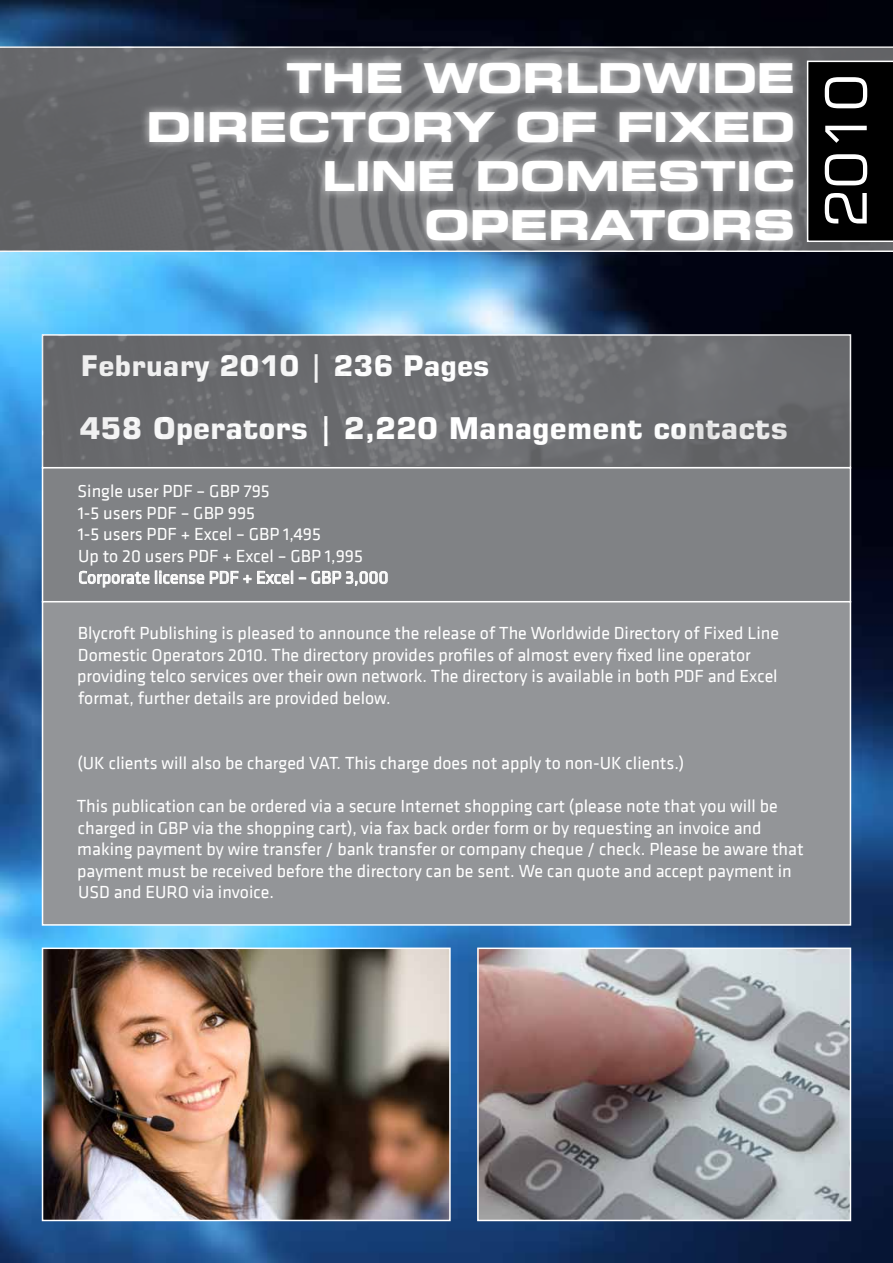
<style>
.page{position:relative;width:893px;height:1263px;background:#fff}
.page>*{position:absolute;margin:0;border:0;box-sizing:border-box;transform-origin:0 0}
.t1{font:57px "Square 721 BT";color:#fff}
.t2{font:700 expanded 41.1px/49.3px "Square 721 BT";color:#fff;text-align:right}
.t3{font:700 30px "Square 721 BT";color:#fff}
.t4{font:700 28.5px "Square 721 BT";color:#fff}
.t5{font:18px/21.6px "Sec Sys";color:#fff}
</style>
<div class="page">
<img style="left:0;top:0;width:893px;height:1263px">
<svg style="left:42px;top:334px;width:809px;height:133px;background:#a5a8ac"></svg>
<div style="left:42px;top:467px;width:809px;height:135px;background:#808285;border:2px solid #fff"></div>
<div style="left:42px;top:601px;width:809px;height:325px;background:#939598;border:2px solid #fff"></div>
<svg style="left:79px;top:570px;width:214px;height:18px"></svg>
<svg style="left:299px;top:570px;width:89px;height:16px"></svg>
<img style="left:480px;top:950px;width:368px;height:268px">
<div style="left:477px;top:947px;width:374px;height:274px;border:2px solid #fff"></div>
<img style="left:45px;top:950px;width:403px;height:268px">
<div style="left:42px;top:947px;width:409px;height:274px;border:2px solid #fff"></div>
<img style="left:0;top:47px;width:893px;height:204px">
<div style="left:140px;top:52px;width:662px;height:198px;background:#fff;opacity:.75"></div>
<div style="left:807px;top:61px;width:86px;height:181px;background:#000"></div>
<img style="left:43px;top:336px;width:807px;height:129px">
<h2 class="t2" style="left:146px;top:53px;width:650px">THE WORLDWIDE<br>DIRECTORY OF FIXED<br>LINE DOMESTIC<br>OPERATORS</h2>
<h1 class="t1" style="left:810px;top:228px;width:156px;rotate:-90deg">2010</h1>
<h3 class="t4" style="left:81px;top:349px;width:410px">February 2010 | 236 Pages</h3>
<h3 class="t3" style="left:80px;top:410px;width:710px">458 Operators | 2,220 Management contacts</h3>
<p class="t5" style="left:78px;top:481px;width:312px">Single user PDF – GBP 795<br>1-5 users PDF – GBP 995<br>1-5 users PDF + Excel – GBP 1,495<br>Up to 20 users PDF + Excel – GBP 1,995<br>Corporate license PDF + Excel – GBP 3,000</p>
<p class="t5" style="left:77px;top:623px;width:703px">Blycroft Publishing is pleased to announce the release of The Worldwide Directory of Fixed Line Domestic Operators 2010. The directory provides profiles of almost every fixed line operator providing telco services over their own network. The directory is available in both PDF and Excel format, further details are provided below.</p>
<p class="t5" style="left:77px;top:753px;width:608px">(UK clients will also be charged VAT. This charge does not apply to non-UK clients.)</p>
<p class="t5" style="left:77px;top:796px;width:729px">This publication can be ordered via a secure Internet shopping cart (please note that you will be charged in GBP via the shopping cart), via fax back order form or by requesting an invoice and making payment by wire transfer / bank transfer or company cheque / check. Please be aware that payment must be received before the directory can be sent. We can quote and accept payment in USD and EURO via invoice.</p>
</div>
